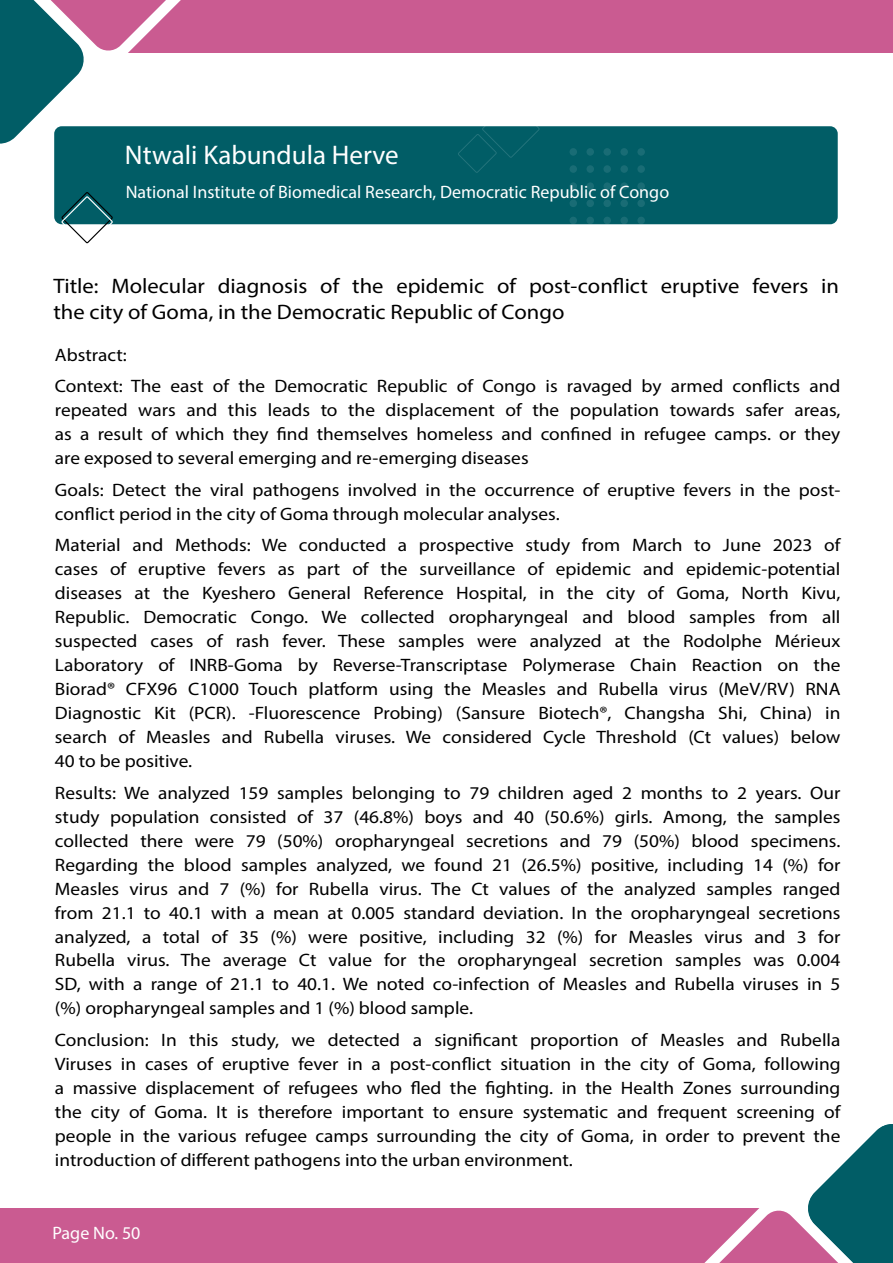
<style>
.page{position:relative;width:893px;height:1263px;background:#fff}
.page>*{position:absolute;margin:0;border:0;box-sizing:border-box;transform-origin:0 0}
.t1{font:27px "Myriad Pro";color:#fff}
.t2{font:21px/25.2px "Myriad Pro";color:#000;scale:1.08 1}
.t3{font:18px/24px "Myriad Pro";color:#000;text-align:justify;scale:1.08 1}
.t4{font:18px "Myriad Pro";color:#fff}
</style>
<div class="page">
<div style="left:105px;top:0;width:788px;height:53px;background:#ca5b91"></div>
<svg style="left:0;top:0;width:181px;height:144px"></svg>
<div style="left:0;top:1208px;width:779px;height:55px;background:#ca5b91"></div>
<svg style="left:704px;top:1124px;width:189px;height:139px"></svg>
<div style="left:54px;top:126px;width:784px;height:98px;background:#015d66;border-radius:8px"></div>
<svg style="left:457px;top:126px;width:83px;height:47px"></svg>
<div style="left:569px;top:217px;width:8px;height:7px;background:#196c75;border-radius:50%"></div>
<div style="left:569px;top:199px;width:8px;height:8px;background:#196c75;border-radius:50%"></div>
<div style="left:569px;top:148px;width:8px;height:8px;background:#196c75;border-radius:50%"></div>
<div style="left:569px;top:182px;width:8px;height:8px;background:#196c75;border-radius:50%"></div>
<div style="left:569px;top:165px;width:8px;height:8px;background:#196c75;border-radius:50%"></div>
<div style="left:586px;top:217px;width:8px;height:7px;background:#196c75;border-radius:50%"></div>
<div style="left:586px;top:199px;width:8px;height:8px;background:#196c75;border-radius:50%"></div>
<div style="left:586px;top:148px;width:8px;height:8px;background:#196c75;border-radius:50%"></div>
<div style="left:586px;top:182px;width:8px;height:8px;background:#196c75;border-radius:50%"></div>
<div style="left:586px;top:165px;width:8px;height:8px;background:#196c75;border-radius:50%"></div>
<div style="left:603px;top:217px;width:8px;height:7px;background:#196c75;border-radius:50%"></div>
<div style="left:603px;top:199px;width:8px;height:8px;background:#196c75;border-radius:50%"></div>
<div style="left:603px;top:148px;width:8px;height:8px;background:#196c75;border-radius:50%"></div>
<div style="left:603px;top:182px;width:8px;height:8px;background:#196c75;border-radius:50%"></div>
<div style="left:603px;top:165px;width:8px;height:8px;background:#196c75;border-radius:50%"></div>
<div style="left:620px;top:217px;width:8px;height:7px;background:#196c75;border-radius:50%"></div>
<div style="left:620px;top:199px;width:8px;height:8px;background:#196c75;border-radius:50%"></div>
<div style="left:620px;top:148px;width:8px;height:8px;background:#196c75;border-radius:50%"></div>
<div style="left:620px;top:182px;width:8px;height:8px;background:#196c75;border-radius:50%"></div>
<div style="left:620px;top:165px;width:8px;height:8px;background:#196c75;border-radius:50%"></div>
<div style="left:637px;top:217px;width:8px;height:7px;background:#196c75;border-radius:50%"></div>
<div style="left:637px;top:199px;width:8px;height:8px;background:#196c75;border-radius:50%"></div>
<div style="left:637px;top:148px;width:8px;height:8px;background:#196c75;border-radius:50%"></div>
<div style="left:637px;top:182px;width:8px;height:8px;background:#196c75;border-radius:50%"></div>
<div style="left:637px;top:165px;width:8px;height:8px;background:#196c75;border-radius:50%"></div>
<div style="left:61px;top:192px;width:52px;height:51px;border:1px solid #000;border-radius:24px"></div>
<div style="left:61px;top:196px;width:52px;height:52px;border:1px solid #fff;border-radius:24px"></div>
<h1 class="t1" style="left:125px;top:139px;width:275px">Ntwali Kabundula Herve</h1>
<p class="t4" style="left:126px;top:181px;width:545px">National Institute of Biomedical Research, Democratic Republic of Congo</p>
<p class="t2" style="left:53px;top:273px;width:729px">Title: Molecular diagnosis of the epidemic of post-conflict eruptive fevers in the city of Goma, in the Democratic Republic of Congo</p>
<p class="t3" style="left:55px;top:338px;width:729px;line-height:31.5px">Abstract:<br>Context: The east of the Democratic Republic of Congo is ravaged by armed conflicts and</p>
<p class="t3" style="left:55px;top:398px;width:729px">repeated wars and this leads to the displacement of the population towards safer areas, as a result of which they find themselves homeless and confined in refugee camps. or they are exposed to several emerging and re-emerging diseases</p>
<p class="t3" style="left:55px;top:477px;width:729px">Goals: Detect the viral pathogens involved in the occurrence of eruptive fevers in the post&shy;conflict period in the city of Goma through molecular analyses.</p>
<p class="t3" style="left:55px;top:533px;width:729px">Material and Methods: We conducted a prospective study from March to June 2023 of cases of eruptive fevers as part of the surveillance of epidemic and epidemic-potential diseases at the Kyeshero General Reference Hospital, in the city of Goma, North Kivu, Republic. Democratic Congo. We collected oropharyngeal and blood samples from all suspected cases of rash fever. These samples were analyzed at the Rodolphe Mérieux Laboratory of INRB-Goma by Reverse-Transcriptase Polymerase Chain Reaction on the Biorad® CFX96 C1000 Touch platform using the Measles and Rubella virus (MeV/RV) RNA Diagnostic Kit (PCR). -Fluorescence Probing) (Sansure Biotech®, Changsha Shi, China) in search of Measles and Rubella viruses. We considered Cycle Threshold (Ct values) below 40 to be positive.</p>
<p class="t3" style="left:55px;top:780px;width:729px">Results: We analyzed 159 samples belonging to 79 children aged 2 months to 2 years. Our study population consisted of 37 (46.8%) boys and 40 (50.6%) girls. Among, the samples collected there were 79 (50%) oropharyngeal secretions and 79 (50%) blood specimens.<br>Regarding the blood samples analyzed, we found 21 (26.5%) positive, including 14 (%) for Measles virus and 7 (%) for Rubella virus. The Ct values of the analyzed samples ranged from 21.1 to 40.1 with a mean at 0.005 standard deviation. In the oropharyngeal secretions analyzed, a total of 35 (%) were positive, including 32 (%) for Measles virus and 3 for Rubella virus. The average Ct value for the oropharyngeal secretion samples was 0.004<br>SD, with a range of 21.1 to 40.1. We noted co-infection of Measles and Rubella viruses in 5 (%) oropharyngeal samples and 1 (%) blood sample.</p>
<p class="t3" style="left:55px;top:1028px;width:729px">Conclusion: In this study, we detected a significant proportion of Measles and Rubella Viruses in cases of eruptive fever in a post-conflict situation in the city of Goma, following a massive displacement of refugees who fled the fighting. in the Health Zones surrounding the city of Goma. It is therefore important to ensure systematic and frequent screening of people in the various refugee camps surrounding the city of Goma, in order to prevent the introduction of different pathogens into the urban environment.</p>
<p class="t4" style="left:52px;top:1222px;width:89px">Page No. 50</p>
</div>
